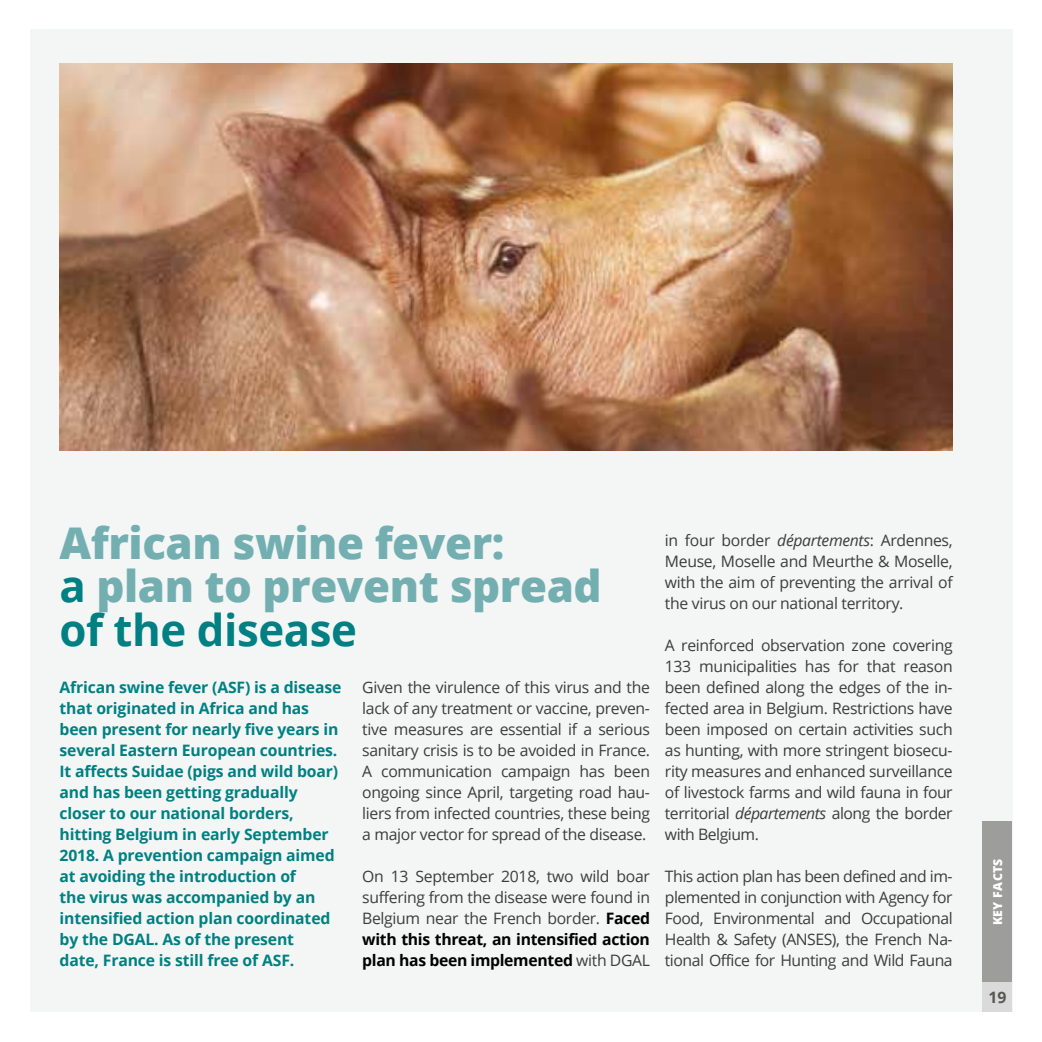
<style>
.page{position:relative;width:1042px;height:1042px;background:#fff}
.page>*{position:absolute;margin:0;border:0;box-sizing:border-box;transform-origin:0 0}
.t1{font:800 43.75px/43.8px "Open Sans";letter-spacing:-.01em;color:#73afb1}
.t2{font:15.75px/21px "Open Sans";letter-spacing:-.02em;color:#3c3c3b;text-align:justify}
.t3{font:700 15.75px/21px "Open Sans";letter-spacing:-.01em;color:#008082}
.t4{font:700 15.75px "Open Sans";color:#575756}
.t5{font:800 12.25px "Open Sans";letter-spacing:.025em;color:#fff}
.s1{font-weight:700;color:#008082}
.s2{font-weight:700;color:#000}
.s3{font-style:italic}
</style>
<div class="page">
<div style="left:30px;top:30px;width:982px;height:982px;background:#f3f6f5"></div>
<div style="left:982px;top:821px;width:30px;height:161px;background:#9d9d9c"></div>
<div style="left:982px;top:982px;width:30px;height:30px;background:#dadada"></div>
<img style="left:60px;top:63px;width:892px;height:388px">
<h1 class="t1" style="left:60px;top:518px;width:543px">African swine fever:<br><span class="s1">a</span> plan to prevent spread <span class="s1">of the disease</span></h1>
<p class="t3" style="left:60px;top:676px;width:283px">African swine fever (ASF) is a disease that originated in Africa and has been present for nearly five years in several Eastern European countries.<br>It affects Suidae (pigs and wild boar) and has been getting gradually closer to our national borders, hitting Belgium in early September 2018. A prevention campaign aimed at avoiding the introduction of<br>the virus was accompanied by an intensified action plan coordinated by the DGAL. As of the present<br>date, France is still free of ASF.</p>
<p class="t2" style="left:362px;top:676px;width:289px">Given the virulence of this virus and the lack of any treatment or vaccine, preven&shy;tive measures are essential if a serious sanitary crisis is to be avoided in France.<br>A communication campaign has been ongoing since April, targeting road hau&shy;liers from infected countries, these being a major vector for spread of the disease.</p>
<p class="t2" style="left:362px;top:865px;width:289px">On 13 September 2018, two wild boar suffering from the disease were found in Belgium near the French border. <span class="s2">Faced with this threat, an intensified action plan has been implemented</span> with DGAL</p>
<p class="t2" style="left:665px;top:529px;width:289px">in four border <span class="s3">départements</span>: Ardennes, Meuse, Moselle and Meurthe &amp; Moselle, with the aim of preventing the arrival of the virus on our national territory.</p>
<p class="t2" style="left:665px;top:634px;width:289px">A reinforced observation zone covering 133 municipalities has for that reason been defined along the edges of the in&shy;fected area in Belgium. Restrictions have been imposed on certain activities such as hunting, with more stringent biosecu&shy;rity measures and enhanced surveillance of livestock farms and wild fauna in four territorial <span class="s3">départements</span> along the border with Belgium.</p>
<p class="t2" style="left:665px;top:865px;width:289px">This action plan has been defined and im&shy;plemented in conjunction with Agency for Food, Environmental and Occupational Health &amp; Safety (ANSES), the French Na&shy;tional Office for Hunting and Wild Fauna</p>
<p class="t5" style="left:988px;top:925px;width:68px;rotate:-90deg">KEY FACTS</p>
<p class="t4" style="left:988px;top:986px;width:19px">19</p>
</div>
